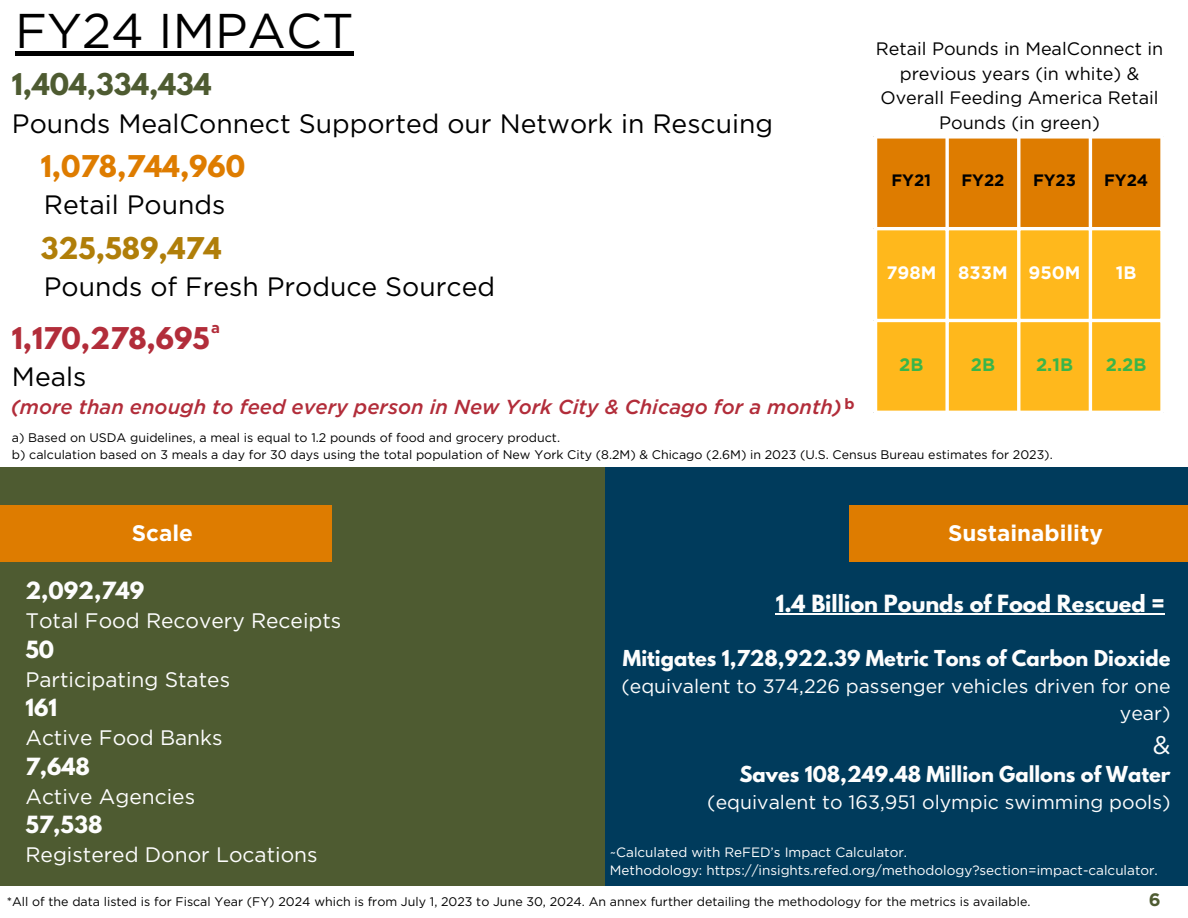
<style>
.page{position:relative;width:1188px;height:918px;background:#fff}
.page>*{position:absolute;margin:0;border:0;box-sizing:border-box;transform-origin:0 0}
.t1{font:48.75px "Gotham";color:#000}
.t2{font:26.55px/37.3px "Gotham";color:#000}
.t3{font:700 26.55px/37.3px "League Spartan";color:#de7c00}
.t4{font:700 26.55px/37.3px "League Spartan";color:#b22d3a}
.t5{font:25.5px "Gotham";color:#fdfdfd}
.t6{font:700 22.5px "Gotham";color:#fff}
.t7{font:21px/29.2px "Gotham";color:#fdfdfd}
.t8{font:700 21px "League Spartan";color:#fdfdfd}
.t9{font:italic 500 20.25px "Gotham";color:#b22d3a}
.t10{font:19.5px/27px "Gotham";color:#fdfdfd;text-align:right}
.t11{font:18px/24.8px "Gotham";color:#000;text-align:center}
.t12{font:700 18px "Gotham";color:#fff}
.t13{font:700 18px "Gotham";color:#39b54a}
.t14{font:700 18px "Gotham";color:#4e5b31}
.t15{font:700 16.5px "Gotham";color:#000}
.t16{font:700 15px "Gotham";color:#b22d3a}
.t17{font:13.5px "Gotham";color:#fff}
.t18{font:12.45px "Gotham";color:#000}
.s1{font-family:"League Spartan";font-weight:700;color:#4e5b31}
.s2{font-family:"Gotham";font-weight:400;color:#000}
.s3{font-family:"League Spartan";font-weight:700;color:#b07e09}
.s4{font-family:"League Spartan";font-weight:700}
</style>
<div class="page">
<div style="left:0;top:467px;width:605px;height:419px;background:#4e5b31"></div>
<div style="left:605px;top:467px;width:582px;height:419px;background:#003b5c"></div>
<div style="left:0;top:506px;width:332px;height:56px;background:#de7c00"></div>
<div style="left:850px;top:506px;width:338px;height:56px;background:#de7c00"></div>
<div style="left:877px;top:139px;width:283px;height:88px;background:#de7c00"></div>
<div style="left:877px;top:230px;width:283px;height:181px;background:#ffb81c"></div>
<svg style="left:945px;top:139px;width:4px;height:272px"></svg>
<hr style="left:1017px;top:139px;width:3px;height:272px;background:#fff">
<hr style="left:1089px;top:139px;width:3px;height:272px;background:#fff">
<svg style="left:1160px;top:139px;width:1px;height:272px"></svg>
<svg style="left:877px;top:138px;width:284px;height:1px"></svg>
<hr style="left:874px;top:227px;width:290px;height:3px;background:#fff">
<hr style="left:874px;top:319px;width:290px;height:3px;background:#fff">
<div style="left:15px;top:51px;width:339px;height:5px;background:#000"></div>
<hr style="left:776px;top:613px;width:389px;height:1px;background:#fdfdfd">
<p class="t1" style="left:15px;top:9px;width:340px">FY24 IMPACT</p>
<h1 class="t2" style="left:12px;top:69px;width:763px"><span class="s1">1,404,334,434<br></span>Pounds MealConnect Supported our Network in Rescuing</h1>
<h5 class="t3" style="left:41px;top:151px;width:206px">1,078,744,960<br><span class="s2">Retail Pounds</span></h5>
<h2 class="t2" style="left:41px;top:232px;width:456px"><span class="s3">325,589,474<br></span>Pounds of Fresh Produce Sourced</h2>
<h2 class="t4" style="left:12px;top:323px;width:199px">1,170,278,695<br><span class="s2">Meals</span></h2>
<h3 class="t16" style="left:211px;top:322px;width:10px">a</h3>
<h5 class="t16" style="left:845px;top:398px;width:12px">b</h5>
<p class="t9" style="left:11px;top:398px;width:832px">(more than enough to feed every person in New York City &amp; Chicago for a month)</p>
<h3 class="t11" style="left:876px;top:37px;width:289px">Retail Pounds in MealConnect in previous years (in white) &amp;<br>Overall Feeding America Retail<br>Pounds (in green)</h3>
<p class="t15" style="left:891px;top:174px;width:41px">FY21</p>
<p class="t15" style="left:961px;top:174px;width:45px">FY22</p>
<p class="t15" style="left:1033px;top:174px;width:45px">FY23</p>
<p class="t15" style="left:1104px;top:174px;width:46px">FY24</p>
<p class="t12" style="left:886px;top:266px;width:52px">798M</p>
<p class="t12" style="left:958px;top:266px;width:51px">833M</p>
<p class="t12" style="left:1029px;top:266px;width:54px">950M</p>
<p class="t12" style="left:1116px;top:266px;width:22px">1B</p>
<p class="t13" style="left:899px;top:357px;width:26px">2B</p>
<p class="t13" style="left:971px;top:357px;width:26px">2B</p>
<p class="t13" style="left:1036px;top:357px;width:38px">2.1B</p>
<p class="t13" style="left:1106px;top:357px;width:42px">2.2B</p>
<h2 class="t18" style="left:12px;top:432px;width:550px">a) Based on USDA guidelines, a meal is equal to 1.2 pounds of food and grocery product.</h2>
<h2 class="t18" style="left:12px;top:449px;width:1042px">b) calculation based on 3 meals a day for 30 days using the total population of New York City (8.2M) &amp; Chicago (2.6M) in 2023 (U.S. Census Bureau estimates for 2023).</h2>
<p class="t6" style="left:132px;top:525px;width:63px">Scale</p>
<p class="t7" style="left:25px;top:578px;width:317px"><span class="s4">2,092,749<br></span>Total Food Recovery Receipts<br><span class="s4">50<br></span>Participating States<br><span class="s4">161<br></span>Active Food Banks<br><span class="s4">7,648<br></span>Active Agencies<br><span class="s4">57,538<br></span>Registered Donor Locations</p>
<h4 class="t6" style="left:948px;top:525px;width:156px">Sustainability</h4>
<h4 class="t8" style="left:776px;top:593px;width:391px">1.4 Billion Pounds of Food Rescued =</h4>
<h3 class="t10" style="left:621px;top:647px;width:551px"><span class="s4">Mitigates 1,728,922.39 Metric Tons of Carbon Dioxide </span>(equivalent to 374,226 passenger vehicles driven for one year)</h3>
<h3 class="t5" style="left:1153px;top:733px;width:19px">&amp;</h3>
<h3 class="t10" style="left:707px;top:763px;width:465px"><span class="s4">Saves 108,249.48 Million Gallons of Water </span>(equivalent to 163,951 olympic swimming pools)</h3>
<p class="t17" style="left:610px;top:846px;width:299px">~Calculated with ReFED’s Impact Calculator.</p>
<p class="t17" style="left:610px;top:864px;width:550px">Methodology: https://insights.refed.org/methodology?section=impact-calculator.</p>
<p class="t18" style="left:7px;top:896px;width:1025px">*All of the data listed is for Fiscal Year (FY) 2024 which is from July 1, 2023 to June 30, 2024. An annex further detailing the methodology for the metrics is available.</p>
<p class="t14" style="left:1149px;top:893px;width:13px">6</p>
</div>
